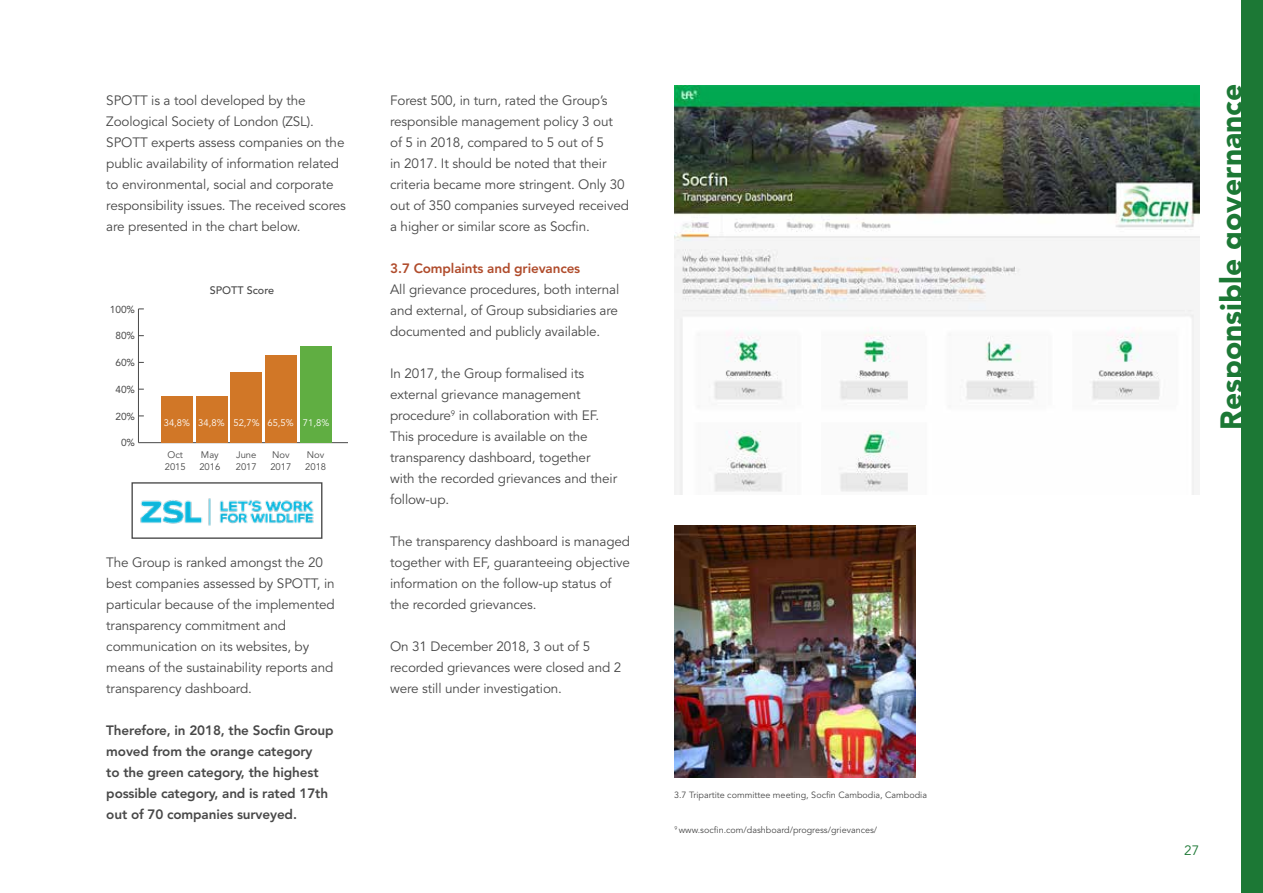
<style>
.page{position:relative;width:1263px;height:893px;background:#fff}
.page>*{position:absolute;margin:0;border:0;box-sizing:border-box;transform-origin:0 0}
.t1{font:900 30px "Avenir LT Std";color:#1c7835}
.t2{font:13.5px/21px "Avenir LT Std";letter-spacing:-.01em;color:#484848}
.t3{font:800 13.5px/21px "Avenir LT Std";letter-spacing:-.01em;color:#484848}
.t4{font:800 13.5px "Avenir LT Std";letter-spacing:-.01em;color:#b04c2c}
.t5{font:13.5px "Avenir LT Std";color:#1c7835}
.t6{font:500 10.8px "Avenir LT Std";color:#484848}
.t7{font:10.05px "Avenir LT Std";color:#484848}
.t8{font:9.45px/11.4px "Avenir LT Std";color:#484848}
.t9{font:9.45px "Avenir LT Std";color:#fff}
.t10{font:9px "Avenir LT Std";color:#484848}
</style>
<div class="page">
<div style="left:1242px;top:0;width:21px;height:893px;background:#1c7835"></div>
<hr style="left:138px;top:442px;width:210px;height:1px;background:#484848">
<hr style="left:138px;top:309px;width:1px;height:134px;background:#484848">
<div style="left:300px;top:347px;width:31px;height:96px;background:#60ae42"></div>
<div style="left:265px;top:355px;width:32px;height:88px;background:#d17727"></div>
<div style="left:231px;top:372px;width:31px;height:71px;background:#d17727"></div>
<div style="left:196px;top:396px;width:31px;height:47px;background:#d17727"></div>
<div style="left:162px;top:396px;width:31px;height:47px;background:#d17727"></div>
<img style="left:674px;top:85px;width:525px;height:410px">
<img style="left:140px;top:498px;width:174px;height:28px">
<div style="left:131px;top:482px;width:191px;height:57px;border:1px solid #484848"></div>
<img style="left:674px;top:525px;width:241px;height:252px">
<p class="t2" style="left:106px;top:90px;width:241px">SPOTT is a tool developed by the Zoological Society of London (ZSL).<br>SPOTT experts assess companies on the public availability of information related to environmental, social and corporate responsibility issues. The received scores are presented in the chart below.</p>
<p class="t7" style="left:110px;top:303px;width:27px">100%</p>
<p class="t7" style="left:115px;top:330px;width:21px">80%</p>
<p class="t7" style="left:115px;top:357px;width:21px">60%</p>
<p class="t7" style="left:115px;top:384px;width:21px">40%</p>
<p class="t7" style="left:115px;top:410px;width:21px">20%</p>
<p class="t7" style="left:121px;top:437px;width:16px">0%</p>
<p class="t6" style="left:210px;top:284px;width:66px">SPOTT Score</p>
<p class="t9" style="left:164px;top:417px;width:131px">34,8% 34,8% 52,7% 65,5%</p>
<p class="t8" style="left:199px;top:450px;width:23px">May<br>2016</p>
<p class="t8" style="left:236px;top:450px;width:23px">June<br>2017</p>
<p class="t8" style="left:270px;top:450px;width:23px">Nov<br>2017</p>
<p class="t8" style="left:165px;top:450px;width:23px">Oct<br>2015</p>
<p class="t9" style="left:303px;top:417px;width:28px">71,8%</p>
<p class="t8" style="left:305px;top:450px;width:23px">Nov<br>2018</p>
<p class="t2" style="left:106px;top:552px;width:230px">The Group is ranked amongst the 20 best companies assessed by SPOTT, in particular because of the implemented transparency commitment and communication on its websites, by means of the sustainability reports and transparency dashboard.</p>
<p class="t3" style="left:106px;top:720px;width:229px">Therefore, in 2018, the Socfin Group moved from the orange category<br>to the green category, the highest possible category, and is rated 17th out of 70 companies surveyed.</p>
<p class="t2" style="left:390px;top:90px;width:240px">Forest 500, in turn, rated the Group’s responsible management policy 3 out<br>of 5 in 2018, compared to 5 out of 5<br>in 2017. It should be noted that their criteria became more stringent. Only 30 out of 350 companies surveyed received a higher or similar score as Socfin.</p>
<p class="t4" style="left:390px;top:260px;width:192px">3.7 Complaints and grievances</p>
<p class="t2" style="left:390px;top:279px;width:231px;text-align:justify">All grievance procedures, both internal and external, of Group subsidiaries are documented and publicly available.</p>
<p class="t2" style="left:390px;top:363px;width:228px">In 2017, the Group formalised its external grievance management procedure<sup>9</sup> in collaboration with EF.<br>This procedure is available on the transparency dashboard, together with the recorded grievances and their follow-up.</p>
<p class="t2" style="left:390px;top:531px;width:241px">The transparency dashboard is managed together with EF, guaranteeing objective information on the follow-up status of the recorded grievances.</p>
<p class="t2" style="left:390px;top:636px;width:233px">On 31 December 2018, 3 out of 5 recorded grievances were closed and 2 were still under investigation.</p>
<p class="t10" style="left:674px;top:789px;width:254px">3.7 Tripartite committee meeting, Socfin Cambodia, Cambodia</p>
<p class="t10" style="left:674px;top:825px;width:204px"><sup>9</sup> www.socfin.com/dashboard/progress/grievances/</p>
<h1 class="t1" style="left:1213px;top:430px;width:347px;rotate:-90deg">Responsible governance</h1>
<p class="t5" style="left:1184px;top:842px;width:16px">27</p>
</div>
